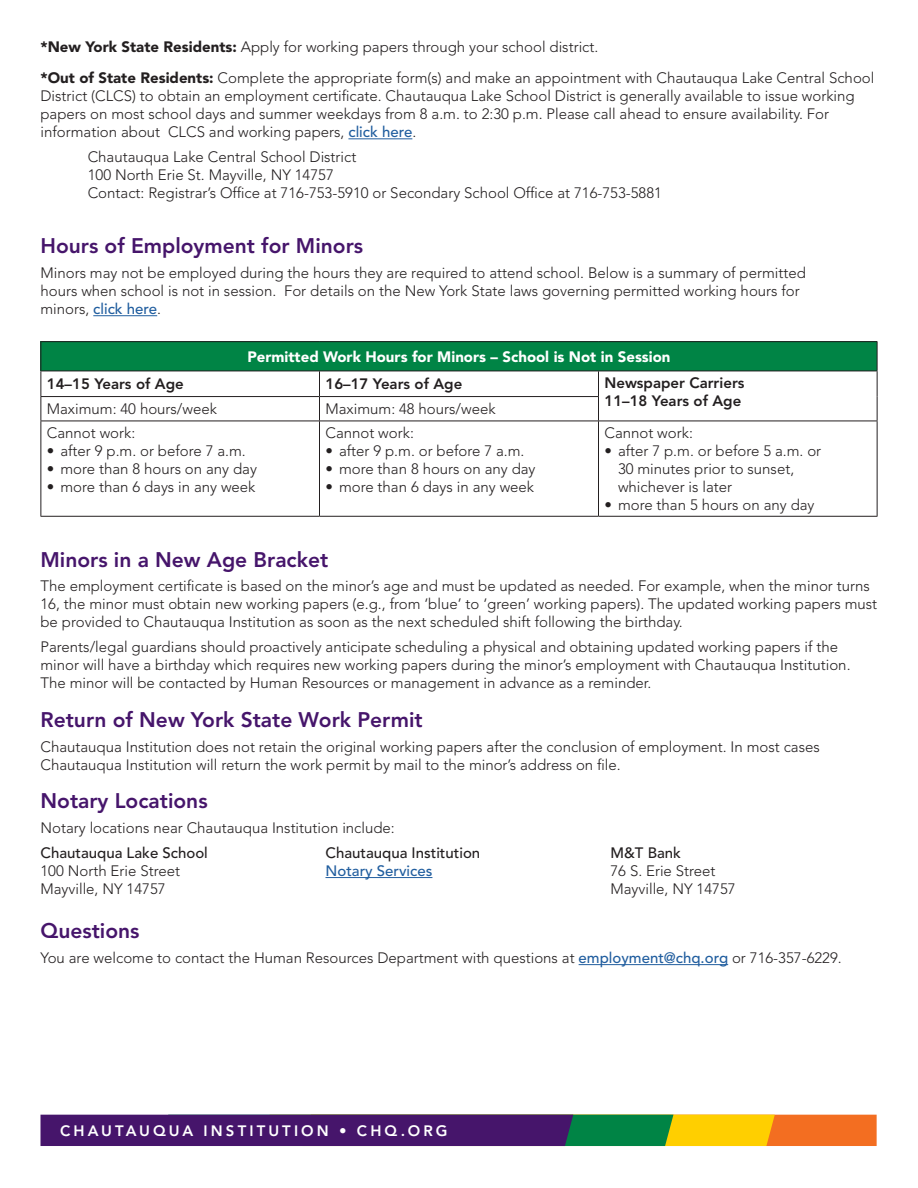
<style>
.page{position:relative;width:918px;height:1188px;background:#fff}
.page>*{position:absolute;margin:0;border:0;box-sizing:border-box;transform-origin:0 0}
.t1{font:800 21px "Avenir LT Std";color:#46156b}
.t2{font:300 15px/18px "Avenir LT Std";color:#231f20}
.t3{font:800 15px "Avenir LT Std";color:#231f20}
.t4{font:900 15px "Avenir LT Std";color:#fff}
.t5{font:500 15px/18px "Avenir LT Std";color:#231f20}
.t6{font:800 15px "Avenir LT Std";letter-spacing:.205em;color:#fff}
.s1{font-weight:900}
.s2{font-weight:500;color:#215e9f}
.s3{font-weight:500}
.s4{color:#215e9f}
.s5{font-weight:400}
</style>
<div class="page">
<hr style="left:348px;top:138px;width:64px;height:1px;background:#215e9f">
<svg style="left:40px;top:1115px;width:837px;height:31px;background:#6a4450"></svg>
<div style="left:41px;top:342px;width:836px;height:29px;background:#008445"></div>
<hr style="left:40px;top:341px;width:280px;height:1px;background:#231f20">
<hr style="left:320px;top:341px;width:278px;height:1px;background:#231f20">
<hr style="left:598px;top:341px;width:280px;height:1px;background:#231f20">
<hr style="left:40px;top:371px;width:280px;height:1px;background:#231f20">
<hr style="left:320px;top:371px;width:278px;height:1px;background:#231f20">
<hr style="left:598px;top:371px;width:280px;height:1px;background:#231f20">
<svg style="left:877px;top:342px;width:1px;height:79px"></svg>
<hr style="left:40px;top:396px;width:280px;height:1px;background:#231f20">
<svg style="left:40px;top:342px;width:1px;height:79px"></svg>
<hr style="left:320px;top:396px;width:279px;height:1px;background:#231f20">
<svg style="left:319px;top:371px;width:1px;height:50px"></svg>
<svg style="left:598px;top:371px;width:1px;height:50px"></svg>
<hr style="left:40px;top:421px;width:280px;height:1px;background:#231f20">
<hr style="left:40px;top:421px;width:1px;height:95px;background:#231f20">
<hr style="left:320px;top:421px;width:278px;height:1px;background:#231f20">
<hr style="left:319px;top:421px;width:1px;height:95px;background:#231f20">
<hr style="left:598px;top:421px;width:280px;height:1px;background:#231f20">
<hr style="left:598px;top:421px;width:1px;height:95px;background:#231f20">
<hr style="left:877px;top:421px;width:1px;height:95px;background:#231f20">
<hr style="left:40px;top:516px;width:280px;height:1px;background:#231f20">
<hr style="left:320px;top:516px;width:278px;height:1px;background:#231f20">
<hr style="left:598px;top:516px;width:280px;height:1px;background:#231f20">
<hr style="left:93px;top:315px;width:64px;height:1px;background:#215e9f">
<hr style="left:326px;top:877px;width:106px;height:1px;background:#215e9f">
<hr style="left:579px;top:964px;width:149px;height:1px;background:#215e9f">
<p class="t2" style="left:40px;top:38px;width:559px"><span class="s1">*New York State Residents:</span> Apply for working papers through your school district.</p>
<p class="t2" style="left:40px;top:69px;width:835px"><span class="s1">*Out of State Residents:</span> Complete the appropriate form(s) and make an appointment with Chautauqua Lake Central School District (CLCS) to obtain an employment certificate. Chautauqua Lake School District is generally available to issue working papers on most school days and summer weekdays from 8 a.m. to 2:30 p.m. Please call ahead to ensure availability. For information about CLCS and working papers, <span class="s2">click here</span>.</p>
<p class="t2" style="left:88px;top:148px;width:270px">Chautauqua Lake Central School District</p>
<p class="t2" style="left:88px;top:166px;width:248px">100 North Erie St. Mayville, NY 14757</p>
<p class="t2" style="left:88px;top:184px;width:576px">Contact: Registrar’s Office at 716-753-5910 or Secondary School Office at 716-753-5881</p>
<p class="t1" style="left:40px;top:234px;width:324px">Hours of Employment for Minors</p>
<p class="t2" style="left:40px;top:264px;width:767px">Minors may not be employed during the hours they are required to attend school. Below is a summary of permitted hours when school is not in session. For details on the New York State laws governing permitted working hours for minors, <span class="s2">click here</span>.</p>
<p class="t4" style="left:247px;top:348px;width:425px">Permitted Work Hours for Minors – School is Not in Session</p>
<p class="t3" style="left:47px;top:375px;width:138px">14–15 Years of Age</p>
<p class="t3" style="left:326px;top:375px;width:138px">16–17 Years of Age</p>
<p class="t3" style="left:604px;top:374px;width:141px">Newspaper Carriers</p>
<p class="t3" style="left:604px;top:392px;width:138px">11–18 Years of Age</p>
<p class="t2" style="left:47px;top:400px;width:172px">Maximum: 40 hours/week</p>
<p class="t2" style="left:326px;top:400px;width:172px">Maximum: 48 hours/week</p>
<p class="t2" style="left:47px;top:424px;width:90px">Cannot work:</p>
<p class="t2" style="left:47px;top:442px;width:200px">• after 9 p.m. or before 7 a.m.</p>
<p class="t2" style="left:47px;top:460px;width:212px">• more than 8 hours on any day</p>
<p class="t2" style="left:47px;top:478px;width:210px">• more than 6 days in any week</p>
<p class="t2" style="left:326px;top:424px;width:90px">Cannot work:</p>
<p class="t2" style="left:326px;top:442px;width:200px">• after 9 p.m. or before 7 a.m.</p>
<p class="t2" style="left:326px;top:460px;width:212px">• more than 8 hours on any day</p>
<p class="t2" style="left:326px;top:478px;width:210px">• more than 6 days in any week</p>
<p class="t2" style="left:604px;top:424px;width:90px">Cannot work:</p>
<p class="t2" style="left:618px;top:442px;width:205px;text-indent:-14px">• after 7 p.m. or before 5 a.m. or<br>30 minutes prior to sunset, whichever is later</p>
<p class="t2" style="left:604px;top:496px;width:212px">• more than 5 hours on any day</p>
<p class="t1" style="left:40px;top:547px;width:289px">Minors in a New Age Bracket</p>
<p class="t2" style="left:40px;top:577px;width:838px">The employment certificate is based on the minor’s age and must be updated as needed. For example, when the minor turns<br>16, the minor must obtain new working papers (e.g., from ‘blue’ to ‘green’ working papers). The updated working papers must be provided to Chautauqua Institution as soon as the next scheduled shift following the birthday.</p>
<p class="t2" style="left:40px;top:638px;width:812px">Parents/legal guardians should proactively anticipate scheduling a physical and obtaining updated working papers if the minor will have a birthday which requires new working papers during the minor’s employment with Chautauqua Institution.<br>The minor will be contacted by Human Resources or management in advance as a reminder.</p>
<p class="t1" style="left:40px;top:707px;width:384px">Return of New York State Work Permit</p>
<p class="t2" style="left:40px;top:738px;width:781px">Chautauqua Institution does not retain the original working papers after the conclusion of employment. In most cases<br>Chautauqua Institution will return the work permit by mail to the minor’s address on file.</p>
<p class="t1" style="left:40px;top:789px;width:169px">Notary Locations</p>
<p class="t2" style="left:40px;top:819px;width:356px">Notary locations near Chautauqua Institution include:</p>
<p class="t2" style="left:40px;top:844px;width:169px"><span class="s3">Chautauqua Lake School<br></span>100 North Erie Street<br>Mayville, NY 14757</p>
<p class="t5" style="left:326px;top:844px;width:156px">Chautauqua Institution<br><span class="s4">Notary Services</span></p>
<p class="t2" style="left:610px;top:844px;width:127px"><span class="s3">M&amp;T Bank<br></span>76 S. Erie Street<br>Mayville, NY 14757</p>
<p class="t1" style="left:40px;top:919px;width:101px">Questions</p>
<p class="t2" style="left:40px;top:949px;width:803px">You are welcome to contact the Human Resources Department with questions at <span class="s2">employment@chq.org</span> or 716-357-6229.</p>
<p class="t6" style="left:60px;top:1122px;width:389px">CHAUTAUQUA INSTITUTION <span class="s5">•</span> CHQ.ORG</p>
</div>
